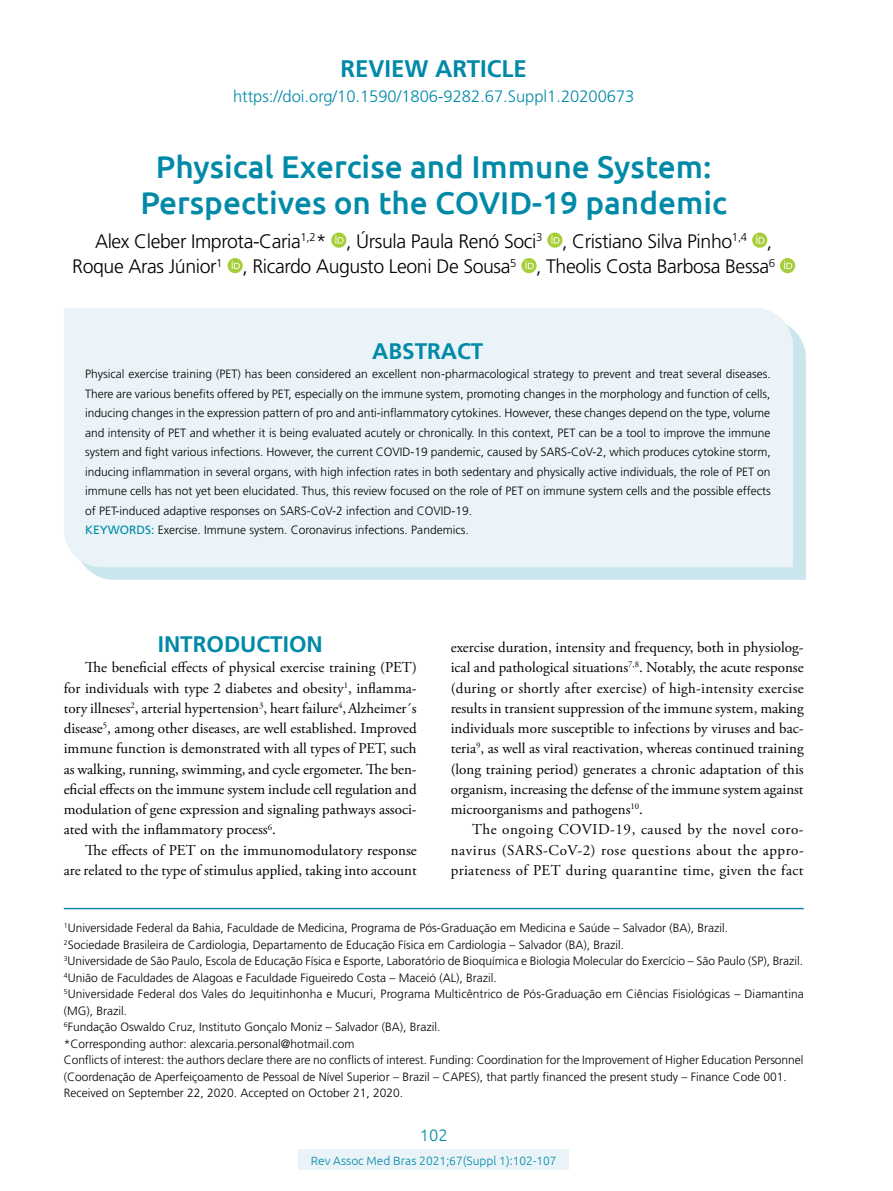
<style>
.page{position:relative;width:893px;height:1191px;background:#fff}
.page>*{position:absolute;margin:0;border:0;box-sizing:border-box;transform-origin:0 0}
.t1{font:500 31.5px/36px "Ubuntu";color:#008aa8;text-align:center}
.t2{font:24px "Frutiger LT 65 Bd";color:#008aa8}
.t3{font:22.5px "Frutiger LT 65 Bd";color:#008aa8}
.t4{font:19.5px/25.5px "Frutiger LT 45 Lt";letter-spacing:-.02em;color:#000;text-align:right}
.t5{font:16.5px "Frutiger LT 45 Lt";color:#008aa8}
.t6{font:300 16.5px "Ubuntu";color:#008aa8}
.t7{font:15px/20.2px "Adobe Garamond Pro";color:#000;text-align:justify}
.t8{font:12px/16.5px "Frutiger LT 45 Lt";color:#000}
.t9{font:300 12px/19.5px "Frutiger LT Std";color:#000}
.t10{font:300 12px "Ubuntu";color:#008aa8}
.s1{font-weight:400;color:#008aa8}
</style>
<div class="page">
<div style="left:299px;top:1149px;width:270px;height:21px;background:#eaf3f7"></div>
<div style="left:76px;top:320px;width:729px;height:259px;background:#cae6ec"></div>
<div style="left:64px;top:308px;width:729px;height:259px;background:#eaf3f7"></div>
<svg style="left:331px;top:232px;width:15px;height:16px"></svg>
<svg style="left:335px;top:235px;width:9px;height:8px"></svg>
<svg style="left:547px;top:232px;width:15px;height:16px"></svg>
<svg style="left:551px;top:235px;width:9px;height:8px"></svg>
<svg style="left:752px;top:232px;width:15px;height:16px"></svg>
<svg style="left:756px;top:235px;width:8px;height:8px"></svg>
<svg style="left:228px;top:258px;width:15px;height:15px"></svg>
<svg style="left:232px;top:261px;width:8px;height:8px"></svg>
<svg style="left:521px;top:258px;width:16px;height:15px"></svg>
<svg style="left:525px;top:261px;width:9px;height:8px"></svg>
<div style="left:780px;top:258px;width:15px;height:15px;background:#a6ce39;border-radius:50%"></div>
<svg style="left:784px;top:261px;width:8px;height:8px"></svg>
<hr style="left:64px;top:907px;width:740px;height:2px;background:#008aa8">
<h2 class="t2" style="left:341px;top:54px;width:188px">REVIEW ARTICLE</h2>
<p class="t5" style="left:233px;top:87px;width:403px">https://doi.org/10.1590/1806-9282.67.Suppl1.20200673</p>
<h1 class="t1" style="left:140px;top:147px;width:588px">Physical Exercise and Immune System:<br>Perspectives on the COVID-19 pandemic</h1>
<h3 class="t4" style="left:72px;top:228px;width:704px">Alex Cleber Improta-Caria<sup>1,2</sup>* , Úrsula Paula Renó Soci<sup>3</sup> , Cristiano Silva Pinho<sup>1,4</sup> ,<br>Roque Aras Júnior<sup>1</sup> , Ricardo Augusto Leoni De Sousa<sup>5</sup> , Theolis Costa Barbosa Bessa<sup>6</sup></h3>
<h3 class="t3" style="left:372px;top:338px;width:113px">ABSTRACT</h3>
<p class="t9" style="left:85px;top:364px;width:687px">Physical exercise training (PET) has been considered an excellent non-pharmacological strategy to prevent and treat several diseases.<br>There are various benefits offered by PET, especially on the immune system, promoting changes in the morphology and function of cells, inducing changes in the expression pattern of pro and anti-inflammatory cytokines. However, these changes depend on the type, volume and intensity of PET and whether it is being evaluated acutely or chronically. In this context, PET can be a tool to improve the immune system and fight various infections. However, the current COVID-19 pandemic, caused by SARS-CoV-2, which produces cytokine storm, inducing inflammation in several organs, with high infection rates in both sedentary and physically active individuals, the role of PET on immune cells has not yet been elucidated. Thus, this review focused on the role of PET on immune system cells and the possible effects of PET-induced adaptive responses on SARS-CoV-2 infection and COVID-19.<br><span class="s1">KEYWORDS:</span> Exercise. Immune system. Coronavirus infections. Pandemics.</p>
<h3 class="t3" style="left:158px;top:631px;width:167px">INTRODUCTION</h3>
<p class="t7" style="left:64px;top:658px;width:355px;text-indent:21px">The beneficial effects of physical exercise training (PET) for individuals with type 2 diabetes and obesity<sup>1</sup>, inflamma&shy;tory illneses<sup>2</sup>, arterial hypertension<sup>3</sup>, heart failure<sup>4</sup>,Alzheimer´s disease<sup>5</sup>, among other diseases, are well established. Improved immune function is demonstrated with all types of PET, such as walking, running, swimming, and cycle ergometer. The ben&shy;eficial effects on the immune system include cell regulation and modulation of gene expression and signaling pathways associ&shy;ated with the inflammatory process<sup>6</sup>.</p>
<p class="t7" style="left:64px;top:840px;width:355px;text-align:right">The effects of PET on the immunomodulatory response<br>are related to the type of stimulus applied, taking into account</p>
<p class="t7" style="left:451px;top:638px;width:355px">exercise duration, intensity and frequency, both in physiolog&shy;ical and pathological situations<sup>7,8</sup>. Notably, the acute response (during or shortly after exercise) of high-intensity exercise results in transient suppression of the immune system, making individuals more susceptible to infections by viruses and bac&shy;teria<sup>9</sup>, as well as viral reactivation, whereas continued training (long training period) generates a chronic adaptation of this organism, increasing the defense of the immune system against microorganisms and pathogens<sup>10</sup>.</p>
<p class="t7" style="left:451px;top:820px;width:355px;text-indent:21px">The ongoing COVID-19, caused by the novel coro&shy;navirus (SARS-CoV-2) rose questions about the appro&shy;priateness of PET during quarantine time, given the fact</p>
<p class="t8" style="left:64px;top:920px;width:742px"><sup>1</sup>Universidade Federal da Bahia, Faculdade de Medicina, Programa de Pós-Graduação em Medicina e Saúde – Salvador (BA), Brazil.<br><sup>2</sup>Sociedade Brasileira de Cardiologia, Departamento de Educação Física em Cardiologia – Salvador (BA), Brazil.<br><sup>3</sup>Universidade de São Paulo, Escola de Educação Física e Esporte, Laboratório de Bioquímica e Biologia Molecular do Exercício – São Paulo (SP), Brazil.<br><sup>4</sup>União de Faculdades de Alagoas e Faculdade Figueiredo Costa – Maceió (AL), Brazil.<br><sup>5</sup>Universidade Federal dos Vales do Jequitinhonha e Mucuri, Programa Multicêntrico de Pós-Graduação em Ciências Fisiológicas – Diamantina (MG), Brazil.<br><sup>6</sup>Fundação Oswaldo Cruz, Instituto Gonçalo Moniz – Salvador (BA), Brazil.<br>*Corresponding author: alexcaria.personal@hotmail.com<br>Conflicts of interest: the authors declare there are no conflicts of interest. Funding: Coordination for the Improvement of Higher Education Personnel (Coordenação de Aperfeiçoamento de Pessoal de Nível Superior – Brazil – CAPES), that partly financed the present study – Finance Code 001.<br>Received on September 22, 2020. Accepted on October 21, 2020.</p>
<p class="t6" style="left:420px;top:1125px;width:29px">102</p>
<p class="t10" style="left:311px;top:1153px;width:248px">Rev Assoc Med Bras 2021;67(Suppl 1):102-107</p>
</div>
